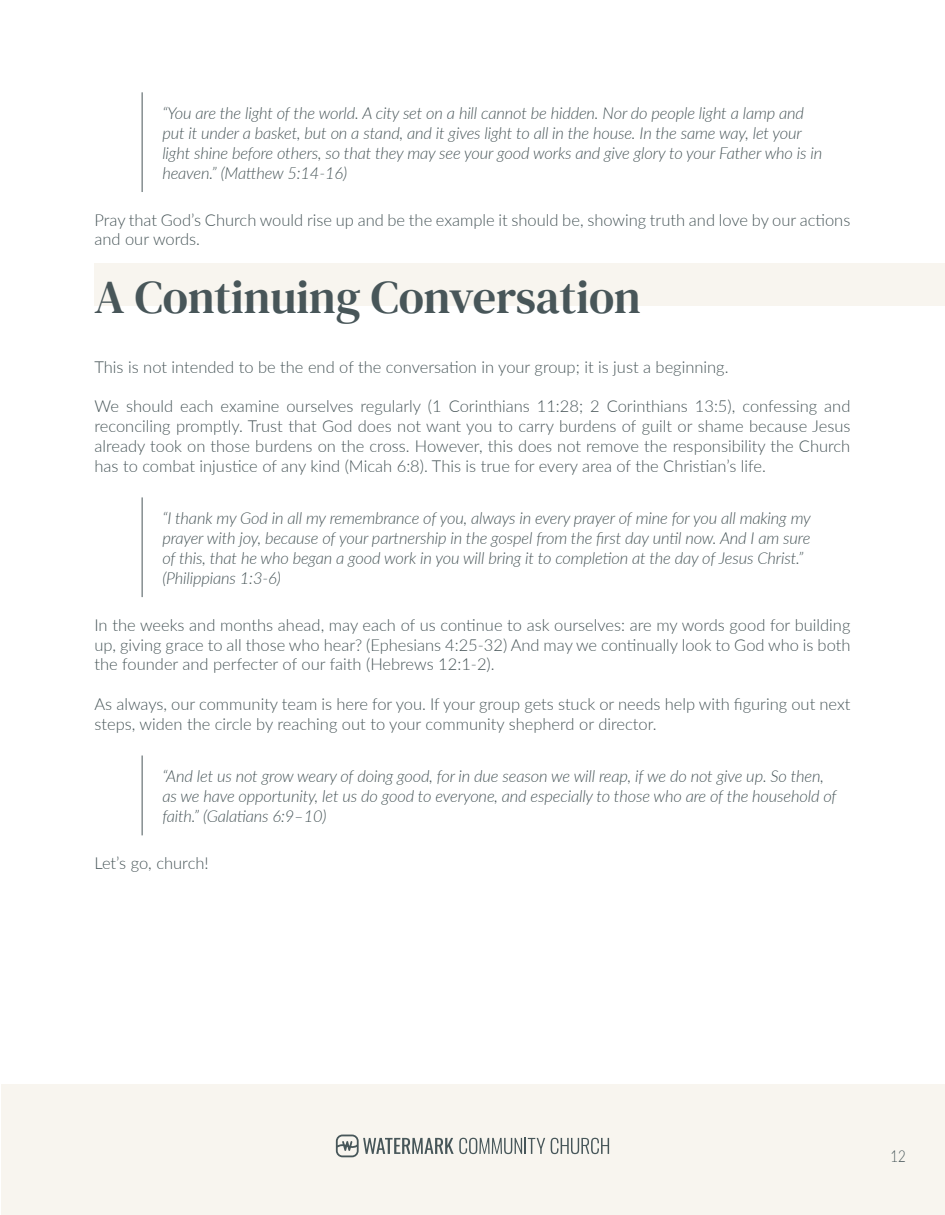
<style>
.page{position:relative;width:945px;height:1215px;background:#fff}
.page>*{position:absolute;margin:0;border:0;box-sizing:border-box;transform-origin:0 0}
.t1{font:46.5px "DM Serif Text";color:#485659}
.t2{font:300 16.5px/19.8px "Lato";color:#485659}
.t3{font:italic 300 16.5px/19.8px "Lato";letter-spacing:-.01em;color:#485659}
.t4{font:300 16.5px "Lato";color:#485659;scale:.8 1}
</style>
<div class="page">
<div style="left:94px;top:264px;width:851px;height:42px;background:#f8f5ef"></div>
<hr style="left:142px;top:92px;width:1px;height:100px;background:#485659">
<hr style="left:142px;top:497px;width:1px;height:100px;background:#485659">
<hr style="left:142px;top:756px;width:1px;height:79px;background:#485659">
<div style="left:2px;top:1085px;width:943px;height:130px;background:#f8f5ef"></div>
<svg style="left:336px;top:1135px;width:209px;height:22px"></svg>
<svg style="left:551px;top:1138px;width:58px;height:16px"></svg>
<p class="t3" style="left:162px;top:103px;width:661px">“You are the light of the world. A city set on a hill cannot be hidden. Nor do people light a lamp and put it under a basket, but on a stand, and it gives light to all in the house. In the same way, let your light shine before others, so that they may see your good works and give glory to your Father who is in heaven.” (Matthew 5:14-16)</p>
<p class="t2" style="left:94px;top:209px;width:757px">Pray that God’s Church would rise up and be the example it should be, showing truth and love by our actions and our words.</p>
<p class="t1" style="left:94px;top:271px;width:548px">A Continuing Conversation</p>
<p class="t2" style="left:94px;top:356px;width:636px">This is not intended to be the end of the conversation in your group; it is just a beginning.</p>
<p class="t2" style="left:94px;top:396px;width:757px;text-align:justify">We should each examine ourselves regularly (1 Corinthians 11:28; 2 Corinthians 13:5), confessing and reconciling promptly. Trust that God does not want you to carry burdens of guilt or shame because Jesus already took on those burdens on the cross. However, this does not remove the responsibility the Church has to combat injustice of any kind (Micah 6:8). This is true for every area of the Christian’s life.</p>
<p class="t3" style="left:162px;top:508px;width:650px">“I thank my God in all my remembrance of you, always in every prayer of mine for you all making my prayer with joy, because of your partnership in the gospel from the first day until now. And I am sure of this, that he who began a good work in you will bring it to completion at the day of Jesus Christ.” (Philippians 1:3-6)</p>
<p class="t2" style="left:94px;top:614px;width:757px;text-align:justify">In the weeks and months ahead, may each of us continue to ask ourselves: are my words good for building up, giving grace to all those who hear? (Ephesians 4:25-32) And may we continually look to God who is both the founder and perfecter of our faith (Hebrews 12:1-2).</p>
<p class="t2" style="left:94px;top:693px;width:757px">As always, our community team is here for you. If your group gets stuck or needs help with figuring out next steps, widen the circle by reaching out to your community shepherd or director.</p>
<p class="t3" style="left:162px;top:766px;width:676px">“And let us not grow weary of doing good, for in due season we will reap, if we do not give up. So then, as we have opportunity, let us do good to everyone, and especially to those who are of the household of faith.” (Galatians 6:9–10)</p>
<p class="t2" style="left:94px;top:853px;width:116px">Let’s go, church!</p>
<p class="t4" style="left:890px;top:1144px;width:21px">12</p>
</div>
